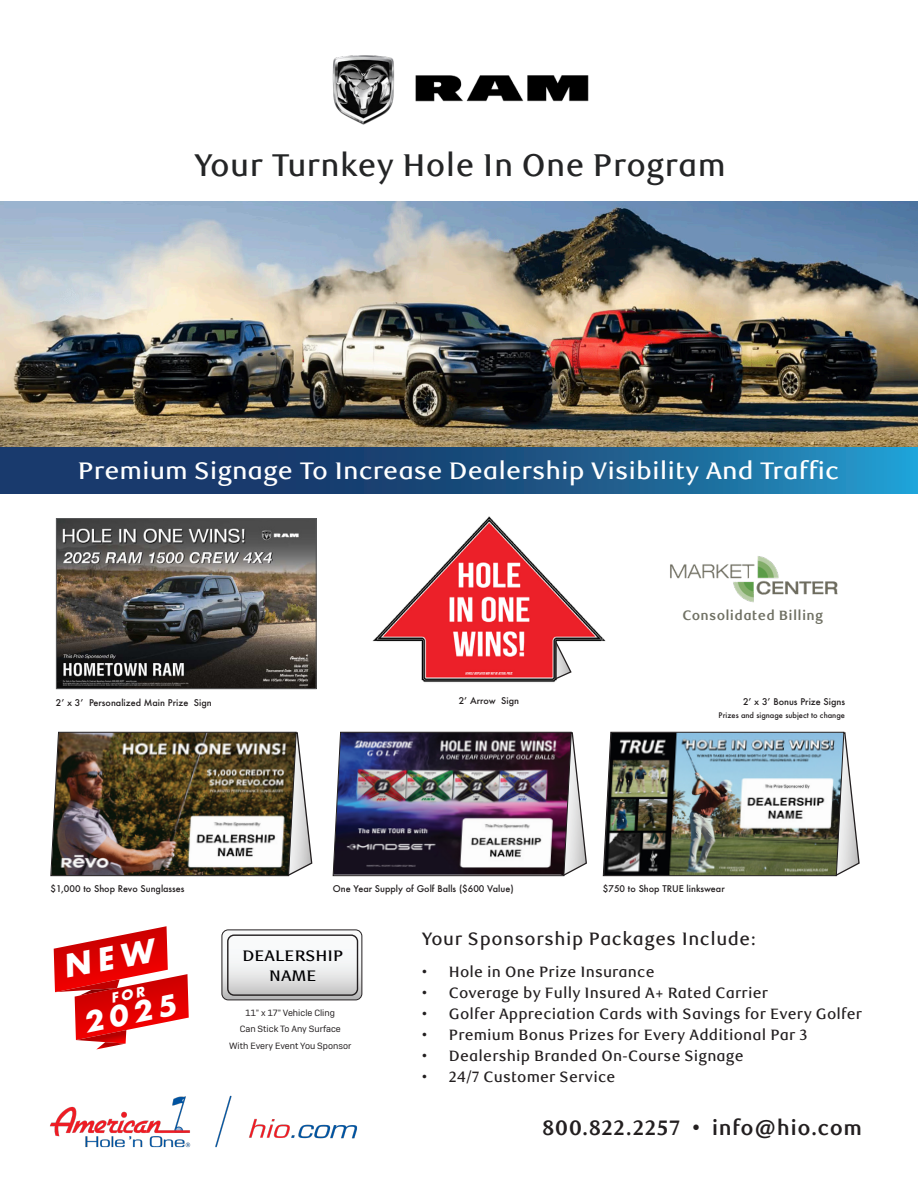
<style>
.page{position:relative;width:918px;height:1188px;background:#fff}
.page>*{position:absolute;margin:0;border:0;box-sizing:border-box;transform-origin:0 0}
.t1{font:500 31.5px "RBC Text";letter-spacing:.01em;color:#242526}
.t2{font:700 27.6px "Futura";color:#fff}
.t3{font:500 24px "RBC Text";color:#fff;scale:1.06 1}
.t4{font:700 21px "RBC Text";letter-spacing:.02em;color:#231f20}
.t5{font:500 18px "RBC Text";letter-spacing:.03em;color:#231f20}
.t6{font:500 15.3px "RBC Text";color:#000002;scale:1.08 1}
.t7{font:500 15px "RBC Text";letter-spacing:.01em;color:#231f20}
.t8{font:700 13.5px "RBC Text";letter-spacing:.02em;color:#707164}
.t9{font:500 9px "Futura";color:#231f20}
.t10{font:9px "Buick Text";color:#231f20}
.t11{font:500 7.5px "Futura";color:#231f20}
</style>
<div class="page">
<img style="left:0;top:201px;width:918px;height:247px">
<svg style="left:0;top:448px;width:918px;height:45px;background:#1b5687"></svg>
<img style="left:58px;top:520px;width:257px;height:167px">
<div style="left:56px;top:518px;width:261px;height:171px;border:1px solid #57585a"></div>
<img style="left:332px;top:55px;width:257px;height:70px">
<img style="left:670px;top:556px;width:168px;height:47px">
<img style="left:50px;top:731px;width:263px;height:146px">
<img style="left:50px;top:1095px;width:308px;height:53px">
<img style="left:332px;top:731px;width:255px;height:146px">
<img style="left:603px;top:731px;width:257px;height:146px">
<img style="left:372px;top:516px;width:234px;height:167px">
<svg style="left:222px;top:931px;width:140px;height:69px"></svg>
<div style="left:222px;top:929px;width:140px;height:71px;border:1px solid #231f20;border-radius:6px"></div>
<div style="left:227px;top:934px;width:131px;height:62px;border:1px solid #231f20;border-radius:6px"></div>
<svg style="left:54px;top:926px;width:135px;height:123px"></svg>
<p class="t1" style="left:194px;top:146px;width:533px">Your Turnkey Hole In One Program</p>
<p class="t3" style="left:78px;top:456px;width:720px">Premium Signage To Increase Dealership Visibility And Traffic</p>
<p class="t9" style="left:56px;top:696px;width:157px">2’ x 3’ Personalized Main Prize Sign</p>
<p class="t9" style="left:459px;top:695px;width:62px">2’ Arrow Sign</p>
<p class="t8" style="left:682px;top:607px;width:142px">Consolidated Billing</p>
<p class="t9" style="left:743px;top:695px;width:104px">2’ x 3’ Bonus Prize Signs</p>
<p class="t11" style="left:719px;top:711px;width:128px">Prizes and signage subject to change</p>
<p class="t9" style="left:51px;top:883px;width:136px">$1,000 to Shop Revo Sunglasses</p>
<p class="t9" style="left:333px;top:883px;width:182px">One Year Supply of Golf Balls ($600 Value)</p>
<p class="t9" style="left:603px;top:883px;width:123px">$750 to Shop TRUE linkswear</p>
<p class="t2" style="left:80px;top:1004px;width:95px;rotate:-12deg">2025</p>
<p class="t6" style="left:242px;top:947px;width:95px">DEALERSHIP</p>
<p class="t6" style="left:269px;top:966px;width:46px">NAME</p>
<p class="t10" style="left:246px;top:1007px;width:91px">11” x 17” Vehicle Cling</p>
<p class="t10" style="left:240px;top:1024px;width:103px">Can Stick To Any Surface</p>
<p class="t10" style="left:229px;top:1040px;width:124px">With Every Event You Sponsor</p>
<p class="t5" style="left:422px;top:928px;width:336px">Your Sponsorship Packages Include:</p>
<p class="t7" style="left:422px;top:963px;width:234px">• Hole in One Prize Insurance</p>
<p class="t7" style="left:422px;top:984px;width:348px">• Coverage by Fully Insured A+ Rated Carrier</p>
<p class="t7" style="left:422px;top:1005px;width:442px">• Golfer Appreciation Cards with Savings for Every Golfer</p>
<p class="t7" style="left:422px;top:1026px;width:387px">• Premium Bonus Prizes for Every Additional Par 3</p>
<p class="t7" style="left:422px;top:1047px;width:323px">• Dealership Branded On-Course Signage</p>
<p class="t7" style="left:422px;top:1068px;width:195px">• 24/7 Customer Service</p>
<p class="t4" style="left:542px;top:1115px;width:321px">800.822.2257 • info@hio.com</p>
</div>
